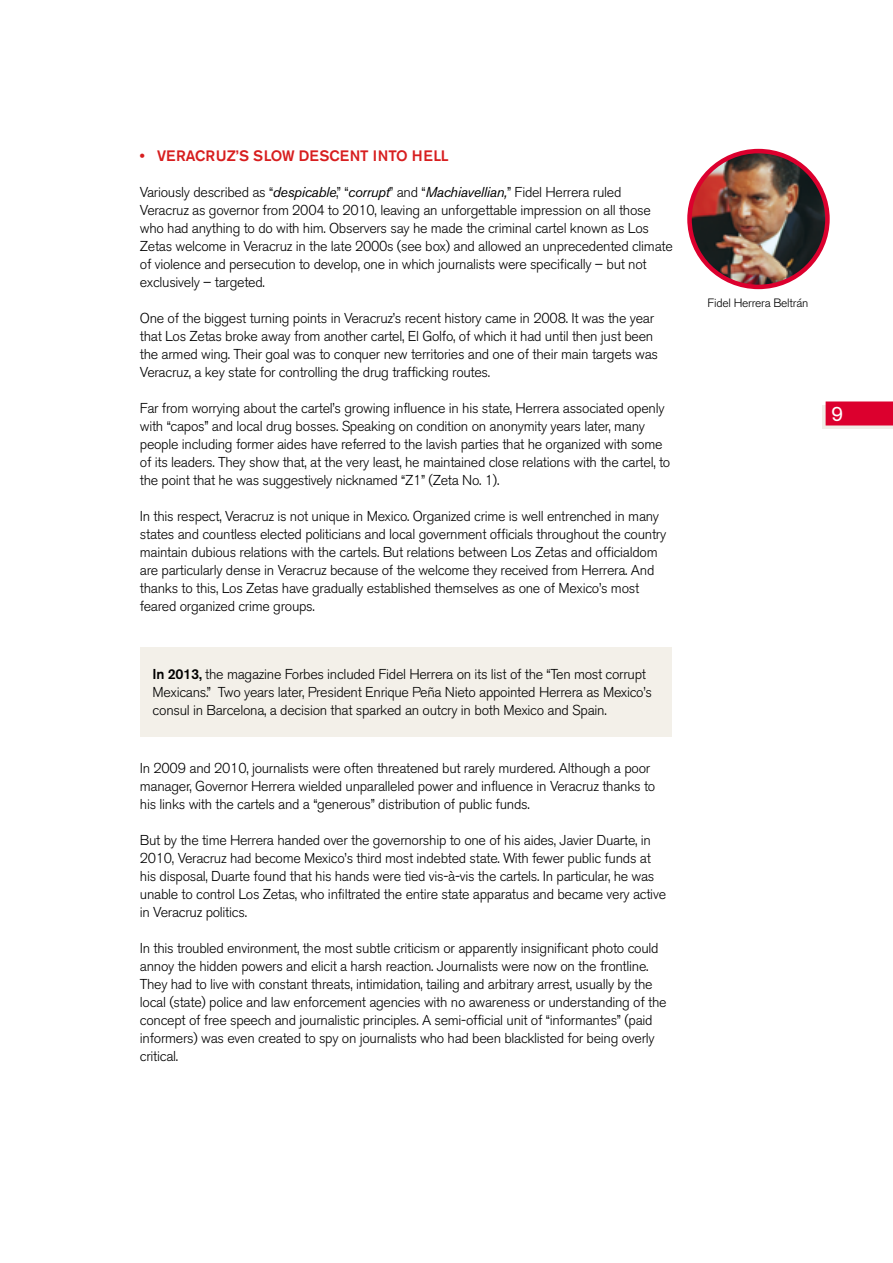
<style>
.page{position:relative;width:893px;height:1263px;background:#fff}
.page>*{position:absolute;margin:0;border:0;box-sizing:border-box;transform-origin:0 0}
.t1{font:21px "Akzidenz Grotesk BE";color:#fff}
.t2{font:500 15px "Akzidenz Grotesk BE";color:#d71e1f}
.t3{font:300 14.25px/18px "Akzidenz Grotesk BE";letter-spacing:-.02em;color:#000}
.t4{font:300 12px "Akzidenz Grotesk BE";letter-spacing:-.02em;color:#000}
.s1{font-weight:400;font-style:italic}
.s2{font-weight:500}
</style>
<div class="page">
<svg style="left:822px;top:405px;width:71px;height:24px"></svg>
<div style="left:826px;top:401px;width:67px;height:24px;background:#dc002e"></div>
<div style="left:140px;top:647px;width:531px;height:90px;background:#f3f0e9"></div>
<img style="left:689px;top:151px;width:137px;height:136px">
<div style="left:687px;top:149px;width:143px;height:140px;border:4px solid #dc002e;border-radius:50%"></div>
<p class="t2" style="left:140px;top:146px;width:310px">• VERACRUZ’S SLOW DESCENT INTO HELL</p>
<p class="t3" style="left:140px;top:183px;width:534px">Variously described as “<span class="s1">despicable</span>,” “<span class="s1">corrupt</span>” and “<span class="s1">Machiavellian,</span>” Fidel Herrera ruled Veracruz as governor from 2004 to 2010, leaving an unforgettable impression on all those who had anything to do with him. Observers say he made the criminal cartel known as Los Zetas welcome in Veracruz in the late 2000s (see box) and allowed an unprecedented climate of violence and persecution to develop, one in which journalists were specifically – but not exclusively – targeted.</p>
<p class="t3" style="left:140px;top:309px;width:520px">One of the biggest turning points in Veracruz’s recent history came in 2008. It was the year that Los Zetas broke away from another cartel, El Golfo, of which it had until then just been the armed wing. Their goal was to conquer new territories and one of their main targets was Veracruz, a key state for controlling the drug trafficking routes.</p>
<p class="t3" style="left:140px;top:399px;width:532px">Far from worrying about the cartel’s growing influence in his state, Herrera associated openly with “capos” and local drug bosses. Speaking on condition on anonymity years later, many people including former aides have referred to the lavish parties that he organized with some of its leaders. They show that, at the very least, he maintained close relations with the cartel, to the point that he was suggestively nicknamed “Z1” (Zeta No. 1).</p>
<p class="t3" style="left:140px;top:507px;width:528px">In this respect, Veracruz is not unique in Mexico. Organized crime is well entrenched in many states and countless elected politicians and local government officials throughout the country maintain dubious relations with the cartels. But relations between Los Zetas and officialdom are particularly dense in Veracruz because of the welcome they received from Herrera. And thanks to this, Los Zetas have gradually established themselves as one of Mexico’s most feared organized crime groups.</p>
<p class="t3" style="left:153px;top:666px;width:501px"><span class="s2">In 2013,</span> the magazine Forbes included Fidel Herrera on its list of the “Ten most corrupt<br>Mexicans.” Two years later, President Enrique Peña Nieto appointed Herrera as Mexico’s consul in Barcelona, a decision that sparked an outcry in both Mexico and Spain.</p>
<p class="t3" style="left:140px;top:759px;width:517px">In 2009 and 2010, journalists were often threatened but rarely murdered. Although a poor manager, Governor Herrera wielded unparalleled power and influence in Veracruz thanks to his links with the cartels and a “generous” distribution of public funds.</p>
<p class="t3" style="left:140px;top:831px;width:528px">But by the time Herrera handed over the governorship to one of his aides, Javier Duarte, in 2010, Veracruz had become Mexico’s third most indebted state. With fewer public funds at his disposal, Duarte found that his hands were tied vis-à-vis the cartels. In particular, he was unable to control Los Zetas, who infiltrated the entire state apparatus and became very active in Veracruz politics.</p>
<p class="t3" style="left:140px;top:939px;width:528px">In this troubled environment, the most subtle criticism or apparently insignificant photo could annoy the hidden powers and elicit a harsh reaction. Journalists were now on the frontline.<br>They had to live with constant threats, intimidation, tailing and arbitrary arrest, usually by the local (state) police and law enforcement agencies with no awareness or understanding of the concept of free speech and journalistic principles. A semi-official unit of “informantes” (paid informers) was even created to spy on journalists who had been blacklisted for being overly critical.</p>
<p class="t4" style="left:708px;top:296px;width:102px">Fidel Herrera Beltrán</p>
<h1 class="t1" style="left:831px;top:401px;width:14px">9</h1>
</div>
